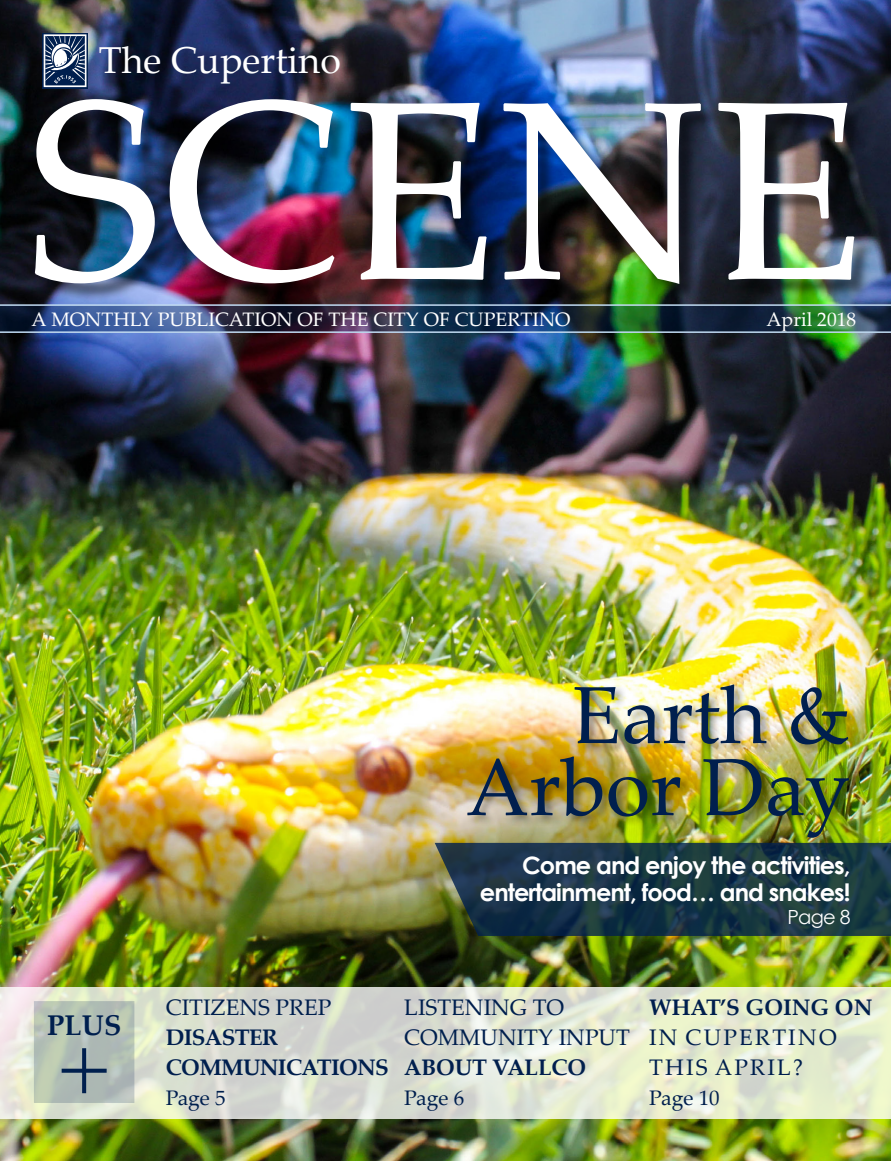
<style>
.page{position:relative;width:891px;height:1161px;background:#fff}
.page>*{position:absolute;margin:0;border:0;box-sizing:border-box;transform-origin:0 0}
.t1{font:255px "Palatino Linotype";color:#fff}
.t2{font:81px/72px "Palatino Linotype";color:#001f4e;text-align:right}
.t3{font:37.5px "Palatino Linotype";color:#fff}
.t4{font:700 28.5px "Palatino Linotype";color:#001f4e}
.t5{font:700 24px/27px "Century Gothic";letter-spacing:-.04em;color:#fff;text-align:right}
.t6{font:22.5px/30px "Palatino Linotype";color:#001f4e}
.t7{font:700 22.5px/30px "Palatino Linotype";letter-spacing:-.03em;color:#001f4e}
.t8{font:22.5px/30px "Palatino Linotype";letter-spacing:.1em;color:#001f4e}
.t9{font:700 22.5px "Palatino Linotype";color:#001f4e}
.t10{font:700 22.5px "Palatino Linotype";letter-spacing:-.01em;color:#001f4e}
.t11{font:21px "Palatino Linotype";color:#001f4e}
.t12{font:19.5px "Palatino Linotype";color:#fff}
.t13{font:19.5px "Century Gothic";color:#fff}
</style>
<div class="page">
<img style="left:0;top:0;width:891px;height:1161px">
<img style="left:0;top:306px;width:891px;height:25px">
<div style="left:42px;top:33px;width:46px;height:55px;background:linear-gradient(to bottom,#7e8da5,#7e8da5)"></div>
<svg style="left:44px;top:34px;width:42px;height:53px"></svg>
<svg style="left:0;top:987px;width:891px;height:132px;background:#dfe4d2"></svg>
<svg style="left:435px;top:843px;width:456px;height:93px;background:#1c3842"></svg>
<svg style="left:34px;top:1001px;width:100px;height:102px;background:#b2beb4"></svg>
<div style="left:38px;top:102px;width:835px;height:200px;background:#000;opacity:.5"></div>
<svg style="left:82px;top:1048px;width:4px;height:45px"></svg>
<svg style="left:62px;top:1069px;width:45px;height:4px"></svg>
<hr style="left:0;top:304px;width:891px;height:2px;background:#c2dbf2">
<hr style="left:0;top:331px;width:891px;height:2px;background:#c2dbf2">
<div style="left:465px;top:683px;width:395px;height:166px;background:#000;opacity:.4"></div>
<h3 class="t3" style="left:99px;top:34px;width:244px">The Cupertino</h3>
<h1 class="t1" style="left:27px;top:11px;width:840px">SCENE</h1>
<p class="t12" style="left:32px;top:305px;width:541px">A MONTHLY PUBLICATION OF THE CITY OF CUPERTINO</p>
<p class="t12" style="left:766px;top:305px;width:91px">April 2018</p>
<p class="t4" style="left:47px;top:1005px;width:76px">PLUS</p>
<h2 class="t2" style="left:466px;top:676px;width:386px">Earth &amp;<br>Arbor Day</h2>
<p class="t5" style="left:480px;top:851px;width:372px">Come and enjoy the activities, entertainment, food… and snakes!</p>
<p class="t13" style="left:788px;top:905px;width:64px">Page 8</p>
<p class="t6" style="left:166px;top:992px;width:167px">CITIZENS PREP</p>
<p class="t7" style="left:166px;top:1022px;width:225px">DISASTER<br>COMMUNICATIONS</p>
<p class="t11" style="left:166px;top:1083px;width:62px">Page 5</p>
<p class="t6" style="left:404px;top:992px;width:227px">LISTENING TO<br>COMMUNITY INPUT</p>
<p class="t10" style="left:404px;top:1052px;width:183px">ABOUT VALLCO</p>
<p class="t11" style="left:404px;top:1083px;width:62px">Page 6</p>
<p class="t9" style="left:649px;top:992px;width:225px">WHAT’S GOING ON</p>
<p class="t8" style="left:649px;top:1022px;width:189px">IN CUPERTINO<br>THIS APRIL?</p>
<p class="t11" style="left:649px;top:1083px;width:72px">Page 10</p>
</div>
